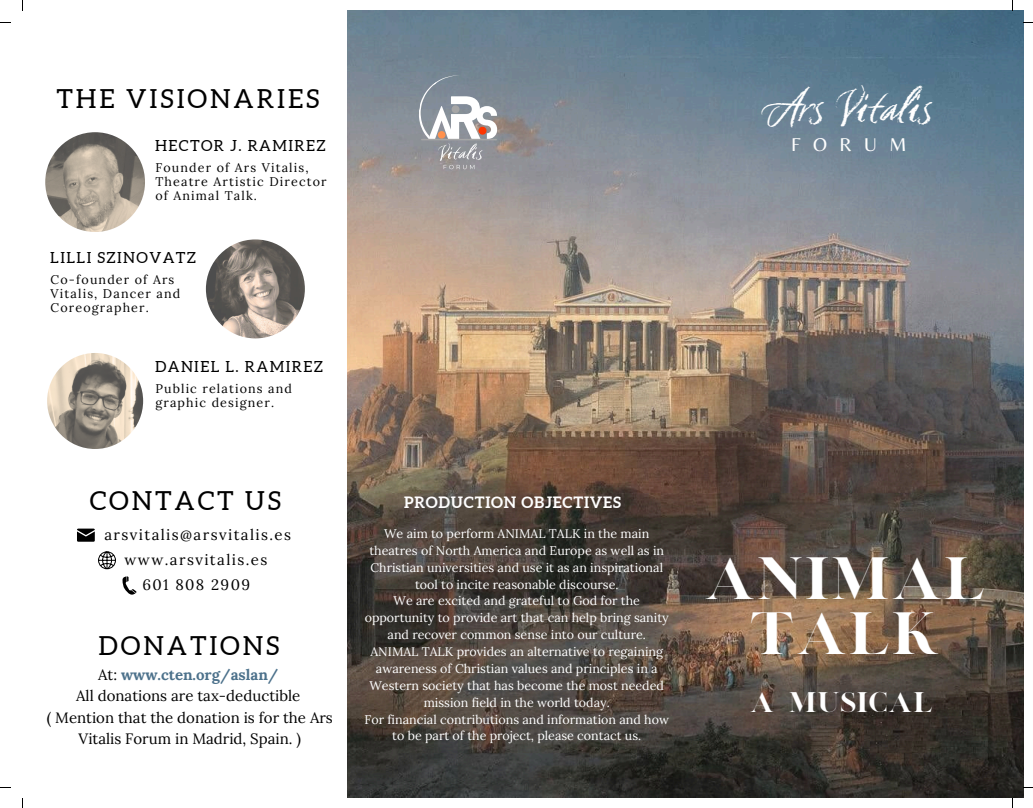
<style>
.page{position:relative;width:1033px;height:808px;background:#fff}
.page>*{position:absolute;margin:0;border:0;box-sizing:border-box;transform-origin:0 0}
.t1{font:48.38px/54.4px "London";color:#fff;text-align:center}
.t2{font:43.75px "Six Hands Chalk";letter-spacing:-.03em;color:#fff}
.t3{font:26.25px "Aleo";letter-spacing:.11em;color:#000}
.t4{font:23px "London";color:#fff}
.t5{font:19.25px "Belleza";letter-spacing:.65em;color:#fff}
.t6{font:700 15.62px "Aleo";letter-spacing:.05em;color:#fff}
.t7{font:15.25px "Aleo";letter-spacing:.09em;color:#000}
.t8{font:15px/20.6px "Lora";color:#000;text-align:center}
.t9{font:15px "Lora";letter-spacing:.095em;color:#000}
.t10{font:700 15px "Lora";color:#4c718b}
.t11{font:12.5px/16.9px "Lora";color:#fff;text-align:center}
.t12{font:12.5px/14px "Lora";letter-spacing:.09em;color:#000}
.s1{font-weight:400;color:#000}
</style>
<div class="page">
<img style="left:348px;top:10px;width:675px;height:787px">
<svg style="left:419px;top:75px;width:78px;height:94px"></svg>
<hr style="left:422px;top:139px;width:74px;height:1px;background:#a6a6a6">
<img style="left:45px;top:132px;width:100px;height:100px;border-radius:50%">
<img style="left:47px;top:353px;width:96px;height:96px;border-radius:50%">
<img style="left:206px;top:239px;width:99px;height:99px;border-radius:50%">
<svg style="left:122px;top:576px;width:14px;height:19px"></svg>
<svg style="left:77px;top:528px;width:18px;height:13px"></svg>
<svg style="left:98px;top:551px;width:18px;height:18px"></svg>
<p class="t3" style="left:56px;top:84px;width:265px">THE VISIONARIES</p>
<p class="t7" style="left:155px;top:137px;width:172px">HECTOR J. RAMIREZ</p>
<h6 class="t12" style="left:155px;top:161px;width:173px">Founder of Ars Vitalis,<br>Theatre Artistic Director of Animal Talk.</h6>
<p class="t7" style="left:50px;top:249px;width:147px">LILLI SZINOVATZ</p>
<p class="t12" style="left:51px;top:273px;width:131px">Co-founder of Ars<br>Vitalis, Dancer and<br>Coreographer.</p>
<p class="t7" style="left:155px;top:358px;width:169px">DANIEL L. RAMIREZ</p>
<h6 class="t12" style="left:155px;top:381px;width:138px">Public relations and graphic designer.</h6>
<p class="t3" style="left:90px;top:486px;width:193px">CONTACT US</p>
<p class="t6" style="left:404px;top:493px;width:218px">PRODUCTION OBJECTIVES</p>
<h3 class="t11" style="left:369px;top:525px;width:296px">We aim to perform ANIMAL TALK in the main theatres of North America and Europe as well as in Christian universities and use it as an inspirational tool to incite reasonable discourse.</h3>
<p class="t11" style="left:365px;top:592px;width:305px">We are excited and grateful to God for the opportunity to provide art that can help bring sanity and recover common sense into our culture.</p>
<p class="t11" style="left:369px;top:643px;width:296px">ANIMAL TALK provides an alternative to regaining awareness of Christian values and principles in a Western society that has become the most needed mission field in the world today.</p>
<p class="t11" style="left:364px;top:710px;width:306px">For financial contributions and information and how to be part of the project, please contact us.</p>
<p class="t9" style="left:104px;top:524px;width:188px">arsvitalis@arsvitalis.es</p>
<p class="t9" style="left:124px;top:549px;width:144px">www.arsvitalis.es</p>
<p class="t9" style="left:142px;top:574px;width:109px">601 808 2909</p>
<h2 class="t3" style="left:99px;top:631px;width:182px">DONATIONS</h2>
<p class="t10" style="left:98px;top:665px;width:182px"><span class="s1">At:</span> www.cten.org/aslan/</p>
<p class="t8" style="left:76px;top:685px;width:225px">All donations are tax-deductible</p>
<p class="t8" style="left:47px;top:707px;width:288px">( Mention that the donation is for the Ars<br>Vitalis Forum in Madrid, Spain. )</p>
<h6 class="t2" style="left:768px;top:80px;width:164px">Ars Vitalis</h6>
<p class="t5" style="left:791px;top:133px;width:117px">FORUM</p>
<h3 class="t1" style="left:703px;top:557px;width:284px">ANIMAL<br>TALK</h3>
<p class="t4" style="left:749px;top:686px;width:185px">A MUSICAL</p>
</div>
